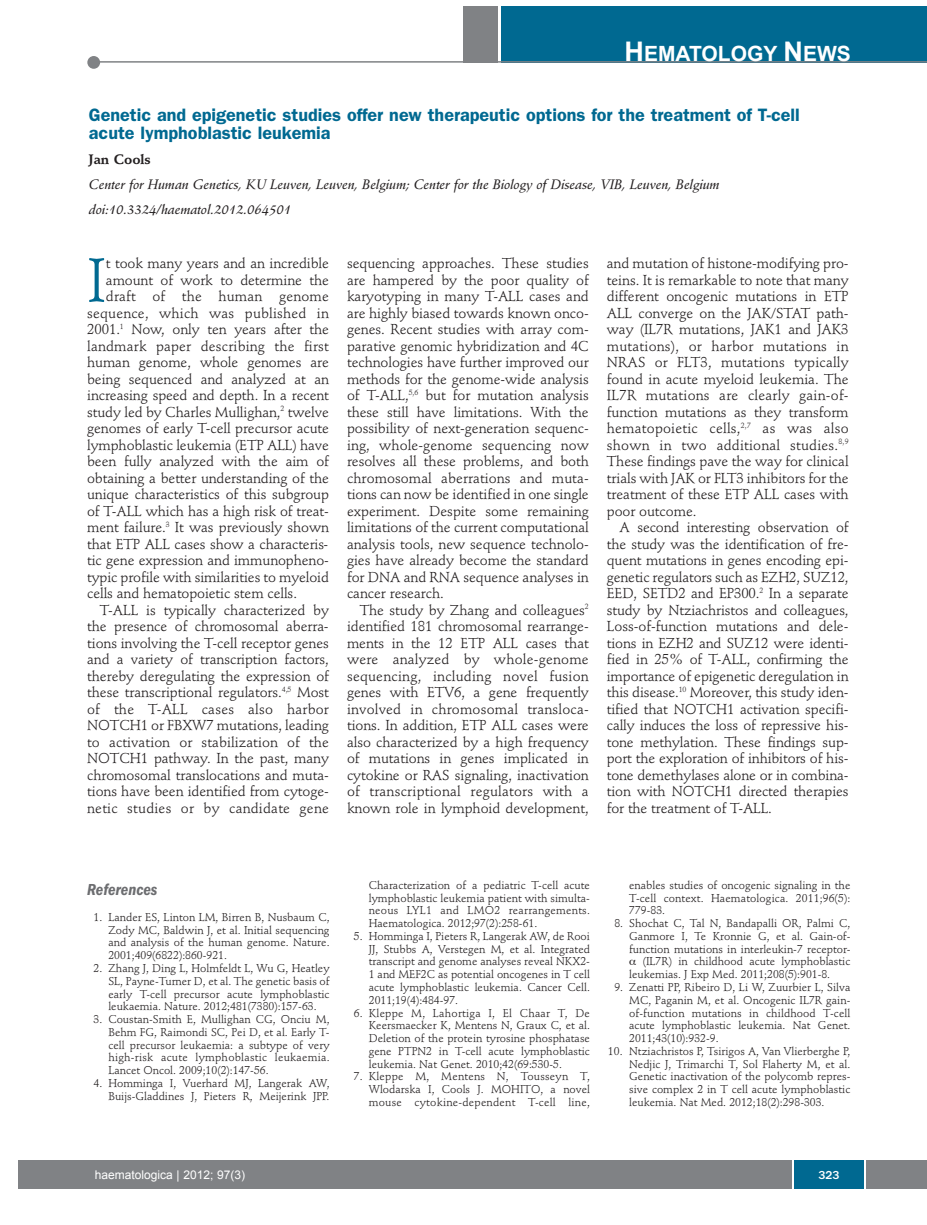
<style>
.page{position:relative;width:927px;height:1225px;background:#fff}
.page>*{position:absolute;margin:0;border:0;box-sizing:border-box;transform-origin:0 0}
.t1{font:60.45px "Stempel Schneidler";color:#006991}
.t2{font:700 21px "Arial";color:#fff}
.t3{font:600 18px/18px "Franklin Gothic";color:#006991}
.t4{font:italic 600 condensed 16.5px "Franklin Gothic";color:#6c6d70}
.t5{font:14.25px/16.5px "Stempel Schneidler";letter-spacing:-.005em;color:#231f20;text-align:justify}
.t6{font:14.25px "Stempel Schneidler";letter-spacing:.015em;color:#231f20}
.t7{font:italic 13.5px/25px "Stempel Schneidler Med";letter-spacing:-.005em;color:#231f20}
.t8{font:700 13.5px "Stempel Schneidler";color:#231f20}
.t9{font:12px "Arial";color:#fff}
.t10{font:500 12px "Franklin Gothic";color:#fff}
.t11{font:11.25px/12.8px "Stempel Schneidler";color:#231f20;text-align:justify}
.s1{font-size:27px}
</style>
<div class="page">
<div style="left:18px;top:1160px;width:909px;height:28px;background:#808285"></div>
<div style="left:501px;top:6px;width:426px;height:56px;background:#006991"></div>
<div style="left:463px;top:6px;width:34px;height:56px;background:#808285"></div>
<div style="left:87px;top:56px;width:13px;height:13px;background:#808285;border-radius:50%"></div>
<hr style="left:95px;top:61px;width:832px;height:2px;background:#808285">
<div style="left:794px;top:1160px;width:70px;height:28px;background:#006991"></div>
<hr style="left:792px;top:1160px;width:2px;height:28px;background:#fff">
<hr style="left:864px;top:1160px;width:2px;height:28px;background:#fff">
<h2 class="t2" style="left:625px;top:42px;width:228px"><span class="s1">H</span>EMATOLOGY <span class="s1">N</span>EWS</h2>
<p class="t3" style="left:89px;top:107px;width:712px">Genetic and epigenetic studies offer new therapeutic options for the treatment of T-cell acute lymphoblastic leukemia</p>
<p class="t8" style="left:89px;top:153px;width:63px">Jan Cools</p>
<p class="t7" style="left:89px;top:173px;width:632px">Center for Human Genetics, KU Leuven, Leuven, Belgium; Center for the Biology of Disease, VIB, Leuven, Belgium doi:10.3324/haematol.2012.064501</p>
<h1 class="t1" style="left:87px;top:255px;width:20px">I</h1>
<p class="t5" style="left:106px;top:256px;width:225px">t took many years and an incredible</p>
<p class="t5" style="left:106px;top:273px;width:225px">amount of work to determine the</p>
<p class="t5" style="left:106px;top:289px;width:225px">draft of the human genome</p>
<p class="t5" style="left:87px;top:306px;width:243px">sequence, which was published in</p>
<p class="t5" style="left:87px;top:322px;width:243px">2001.<sup>1</sup> Now, only ten years after the</p>
<p class="t5" style="left:87px;top:339px;width:243px">landmark paper describing the first</p>
<p class="t5" style="left:87px;top:355px;width:243px">human genome, whole genomes are</p>
<p class="t5" style="left:87px;top:372px;width:243px">being sequenced and analyzed at an</p>
<p class="t5" style="left:87px;top:388px;width:243px">increasing speed and depth. In a recent</p>
<p class="t5" style="left:87px;top:405px;width:243px">study led by Charles Mullighan,<sup>2</sup> twelve</p>
<p class="t5" style="left:87px;top:421px;width:243px">genomes of early T-cell precursor acute</p>
<p class="t5" style="left:87px;top:438px;width:243px">lymphoblastic leukemia (ETP ALL) have</p>
<p class="t5" style="left:87px;top:454px;width:243px">been fully analyzed with the aim of</p>
<p class="t5" style="left:87px;top:471px;width:243px">obtaining a better understanding of the</p>
<p class="t5" style="left:87px;top:487px;width:243px">unique characteristics of this subgroup</p>
<p class="t5" style="left:87px;top:504px;width:243px">of T-ALL which has a high risk of treat-</p>
<p class="t5" style="left:87px;top:520px;width:243px">ment failure.<sup>3</sup> It was previously shown</p>
<p class="t5" style="left:87px;top:537px;width:243px">that ETP ALL cases show a characteris-</p>
<p class="t5" style="left:87px;top:553px;width:243px">tic gene expression and immunopheno-</p>
<p class="t5" style="left:87px;top:570px;width:243px">typic profile with similarities to myeloid</p>
<p class="t5" style="left:87px;top:586px;width:211px">cells and hematopoietic stem cells.</p>
<p class="t5" style="left:100px;top:603px;width:231px">T-ALL is typically characterized by</p>
<p class="t5" style="left:87px;top:619px;width:243px">the presence of chromosomal aberra-</p>
<p class="t5" style="left:87px;top:636px;width:243px">tions involving the T-cell receptor genes</p>
<p class="t5" style="left:87px;top:652px;width:243px">and a variety of transcription factors,</p>
<p class="t5" style="left:87px;top:669px;width:243px">thereby deregulating the expression of</p>
<p class="t5" style="left:87px;top:685px;width:243px">these transcriptional regulators.<sup>4,5</sup> Most</p>
<p class="t6" style="left:87px;top:703px;width:243px">of the T-ALL cases also harbor</p>
<p class="t5" style="left:87px;top:718px;width:243px">NOTCH1 or FBXW7 mutations, leading</p>
<p class="t5" style="left:87px;top:735px;width:243px">to activation or stabilization of the</p>
<p class="t5" style="left:87px;top:751px;width:243px">NOTCH1 pathway. In the past, many</p>
<p class="t5" style="left:87px;top:768px;width:243px">chromosomal translocations and muta-</p>
<p class="t5" style="left:87px;top:784px;width:243px">tions have been identified from cytoge-</p>
<p class="t6" style="left:87px;top:802px;width:243px">netic studies or by candidate gene</p>
<p class="t5" style="left:347px;top:256px;width:243px">sequencing approaches. These studies are hampered by the poor quality of karyotyping in many T-ALL cases and are highly biased towards known onco&shy;genes. Recent studies with array com&shy;parative genomic hybridization and 4C technologies have further improved our methods for the genome-wide analysis of T-ALL,<sup>5,6</sup> but for mutation analysis these still have limitations. With the possibility of next-generation sequenc&shy;ing, whole-genome sequencing now resolves all these problems, and both chromosomal aberrations and muta&shy;tions can now be identified in one single experiment. Despite some remaining limitations of the current computational analysis tools, new sequence technolo&shy;gies have already become the standard for DNA and RNA sequence analyses in cancer research.</p>
<p class="t5" style="left:347px;top:603px;width:243px;text-indent:13px">The study by Zhang and colleagues<sup>2 </sup>identified 181 chromosomal rearrange&shy;ments in the 12 ETP ALL cases that were analyzed by whole-genome sequencing, including novel fusion genes with ETV6, a gene frequently involved in chromosomal transloca&shy;tions. In addition, ETP ALL cases were also characterized by a high frequency of mutations in genes implicated in cytokine or RAS signaling, inactivation of transcriptional regulators with a known role in lymphoid development,</p>
<p class="t5" style="left:607px;top:256px;width:243px">and mutation of histone-modifying pro&shy;teins. It is remarkable to note that many different oncogenic mutations in ETP ALL converge on the JAK/STAT path&shy;way (IL7R mutations, JAK1 and JAK3 mutations), or harbor mutations in NRAS or FLT3, mutations typically found in acute myeloid leukemia. The IL7R mutations are clearly gain-of&shy;function mutations as they transform hematopoietic cells,<sup>2,7</sup> as was also shown in two additional studies.<sup>8,9<br></sup>These findings pave the way for clinical trials with JAK or FLT3 inhibitors for the treatment of these ETP ALL cases with poor outcome.</p>
<p class="t5" style="left:607px;top:520px;width:243px;text-indent:13px">A second interesting observation of the study was the identification of fre&shy;quent mutations in genes encoding epi&shy;genetic regulators such as EZH2, SUZ12, EED, SETD2 and EP300.<sup>2</sup> In a separate study by Ntziachristos and colleagues, Loss-of-function mutations and dele&shy;tions in EZH2 and SUZ12 were identi&shy;fied in 25% of T-ALL, confirming the importance of epigenetic deregulation in this disease.<sup>10</sup> Moreover, this study iden&shy;tified that NOTCH1 activation specifi&shy;cally induces the loss of repressive his&shy;tone methylation. These findings sup&shy;port the exploration of inhibitors of his&shy;tone demethylases alone or in combina&shy;tion with NOTCH1 directed therapies for the treatment of T-ALL.</p>
<p class="t4" style="left:87px;top:884px;width:72px">References</p>
<p class="t11" style="left:108px;top:912px;width:223px;text-indent:-15px">1. Lander ES, Linton LM, Birren B, Nusbaum C, Zody MC, Baldwin J, et al. Initial sequencing and analysis of the human genome. Nature.<br>2001;409(6822):860-921.</p>
<p class="t11" style="left:108px;top:963px;width:223px;text-indent:-15px">2. Zhang J, Ding L, Holmfeldt L, Wu G, Heatley SL, Payne-Turner D, et al. The genetic basis of early T-cell precursor acute lymphoblastic leukaemia. Nature. 2012;481(7380):157-63.</p>
<p class="t11" style="left:108px;top:1014px;width:223px;text-indent:-15px">3. Coustan-Smith E, Mullighan CG, Onciu M, Behm FG, Raimondi SC, Pei D, et al. Early T&shy;cell precursor leukaemia: a subtype of very high-risk acute lymphoblastic leukaemia.<br>Lancet Oncol. 2009;10(2):147-56.</p>
<p class="t11" style="left:94px;top:1077px;width:238px;text-align:right">4. Homminga I, Vuerhard MJ, Langerak AW,<br>Buijs-Gladdines J, Pieters R, Meijerink JPP.</p>
<p class="t11" style="left:369px;top:880px;width:223px">Characterization of a pediatric T-cell acute lymphoblastic leukemia patient with simulta&shy;neous LYL1 and LMO2 rearrangements.<br>Haematologica. 2012;97(2):258-61.</p>
<p class="t11" style="left:369px;top:931px;width:223px;text-indent:-15px">5. Homminga I, Pieters R, Langerak AW, de Rooi JJ, Stubbs A, Verstegen M, et al. Integrated transcript and genome analyses reveal NKX2- 1 and MEF2C as potential oncogenes in T cell acute lymphoblastic leukemia. Cancer Cell.<br>2011;19(4):484-97.</p>
<p class="t11" style="left:369px;top:1007px;width:223px;text-indent:-15px">6. Kleppe M, Lahortiga I, El Chaar T, De Keersmaecker K, Mentens N, Graux C, et al.<br>Deletion of the protein tyrosine phosphatase gene PTPN2 in T-cell acute lymphoblastic leukemia. Nat Genet. 2010;42(69:530-5.</p>
<p class="t11" style="left:369px;top:1071px;width:223px;text-indent:-15px">7. Kleppe M, Mentens N, Tousseyn T, Wlodarska I, Cools J. MOHITO, a novel mouse cytokine-dependent T-cell line,</p>
<p class="t11" style="left:629px;top:880px;width:223px">enables studies of oncogenic signaling in the T-cell context. Haematologica. 2011;96(5):<br>779-83.</p>
<p class="t11" style="left:614px;top:918px;width:238px">8. Shochat C, Tal N, Bandapalli OR, Palmi C,</p>
<p class="t11" style="left:629px;top:931px;width:223px">Ganmore I, Te Kronnie G, et al. Gain-of-</p>
<p class="t11" style="left:629px;top:943px;width:223px">function mutations in interleukin-7 receptor-</p>
<p class="t11" style="left:643px;top:956px;width:209px">(IL7R) in childhood acute lymphoblastic</p>
<p class="t11" style="left:629px;top:969px;width:202px">leukemias. J Exp Med. 2011;208(5):901-8.</p>
<p class="t11" style="left:629px;top:982px;width:223px;text-indent:-15px">9. Zenatti PP, Ribeiro D, Li W, Zuurbier L, Silva MC, Paganin M, et al. Oncogenic IL7R gain&shy;of-function mutations in childhood T-cell acute lymphoblastic leukemia. Nat Genet.<br>2011;43(10):932-9.</p>
<p class="t11" style="left:629px;top:1045px;width:223px;text-indent:-21px">10. Ntziachristos P, Tsirigos A, Van Vlierberghe P, Nedjic J, Trimarchi T, Sol Flaherty M, et al.<br>Genetic inactivation of the polycomb repres&shy;sive complex 2 in T cell acute lymphoblastic leukemia. Nat Med. 2012;18(2):298-303.</p>
<p class="t9" style="left:95px;top:1167px;width:152px">haematologica | 2012; 97(3)</p>
<p class="t10" style="left:818px;top:1170px;width:23px">323</p>
</div>
